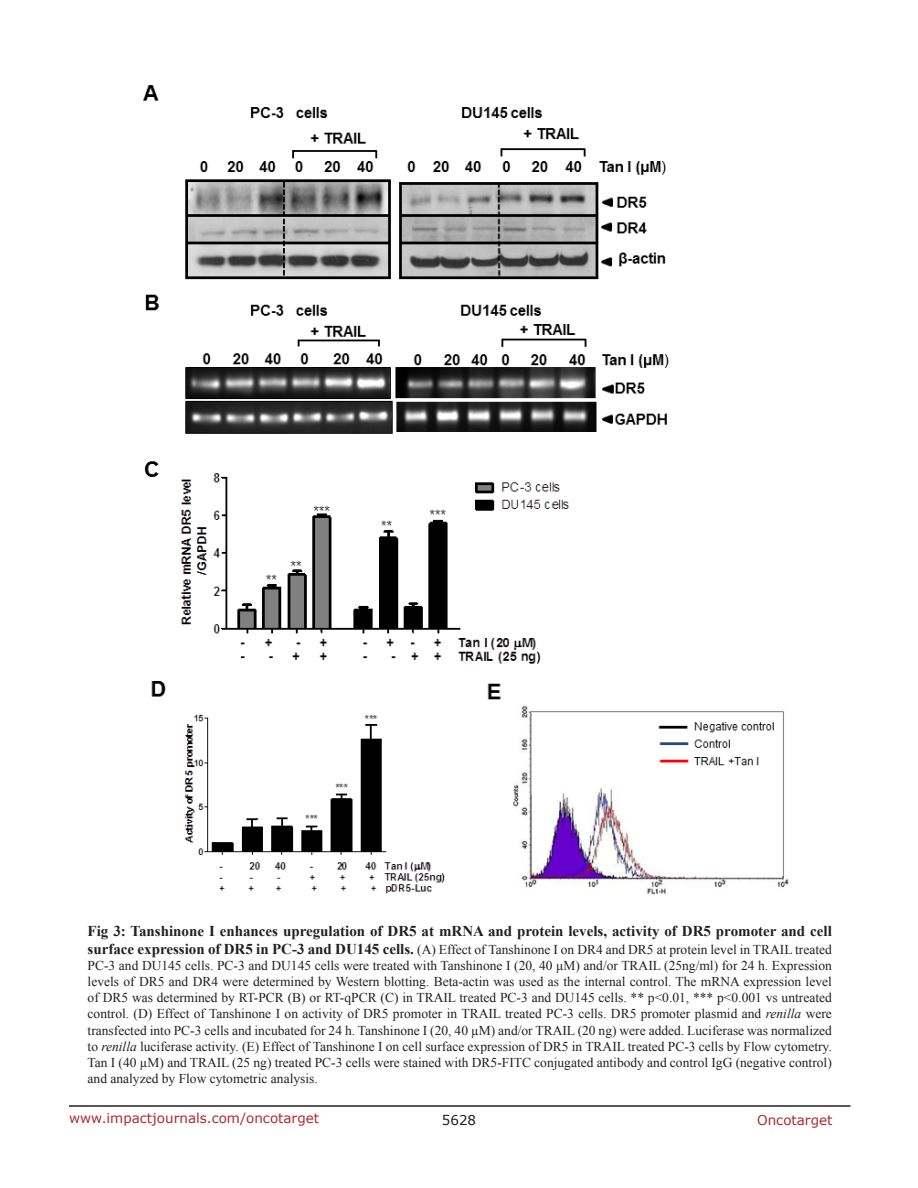
<style>
.page{position:relative;width:918px;height:1188px;background:#fff}
.page>*{position:absolute;margin:0;border:0;box-sizing:border-box;transform-origin:0 0}
.FigureText{font:700 15px "Times New Roman";color:#221f22}
.FigureText-2{font:13.5px/16.2px "Times New Roman";color:#221f22;text-align:justify}
.t1{font:13.5px "Verdana";color:#ac2b31}
.t2{font:13.5px "Verdana";color:#221f22}
.s1{font-weight:700;font-size:15px}
.s2{font-style:italic}
</style>
<div class="page">
<hr style="left:69px;top:1105px;width:781px;height:2px;background:#231f20">
<img style="left:143px;top:85px;width:646px;height:810px">
<p class="FigureText" style="left:88px;top:920px;width:746px">Fig 3: Tanshinone I enhances upregulation of DR5 at mRNA and protein levels, activity of DR5 promoter and cell</p>
<p class="FigureText-2" style="left:88px;top:941px;width:746px"><span class="s1">surface expression of DR5 in PC-3 and DU145 cells.</span> (A) Effect of Tanshinone I on DR4 and DR5 at protein level in TRAIL treated PC-3 and DU145 cells. PC-3 and DU145 cells were treated with Tanshinone I (20, 40 μM) and/or TRAIL (25ng/ml) for 24 h. Expression levels of DR5 and DR4 were determined by Western blotting. Beta-actin was used as the internal control. The mRNA expression level of DR5 was determined by RT-PCR (B) or RT-qPCR (C) in TRAIL treated PC-3 and DU145 cells. ** p&lt;0.01, *** p&lt;0.001 vs untreated control. (D) Effect of Tanshinone I on activity of DR5 promoter in TRAIL treated PC-3 cells. DR5 promoter plasmid and <span class="s2">renilla</span> were transfected into PC-3 cells and incubated for 24 h. Tanshinone I (20, 40 µM) and/or TRAIL (20 ng) were added. Luciferase was normalized to <span class="s2">renilla</span> luciferase activity. (E) Effect of Tanshinone I on cell surface expression of DR5 in TRAIL treated PC-3 cells by Flow cytometry.<br>Tan I (40 µM) and TRAIL (25 ng) treated PC-3 cells were stained with DR5-FITC conjugated antibody and control IgG (negative control) and analyzed by Flow cytometric analysis.</p>
<p class="t1" style="left:69px;top:1109px;width:252px">www.impactjournals.com/oncotarget</p>
<p class="t2" style="left:442px;top:1111px;width:36px">5628</p>
<p class="t1" style="left:757px;top:1111px;width:77px">Oncotarget</p>
</div>
